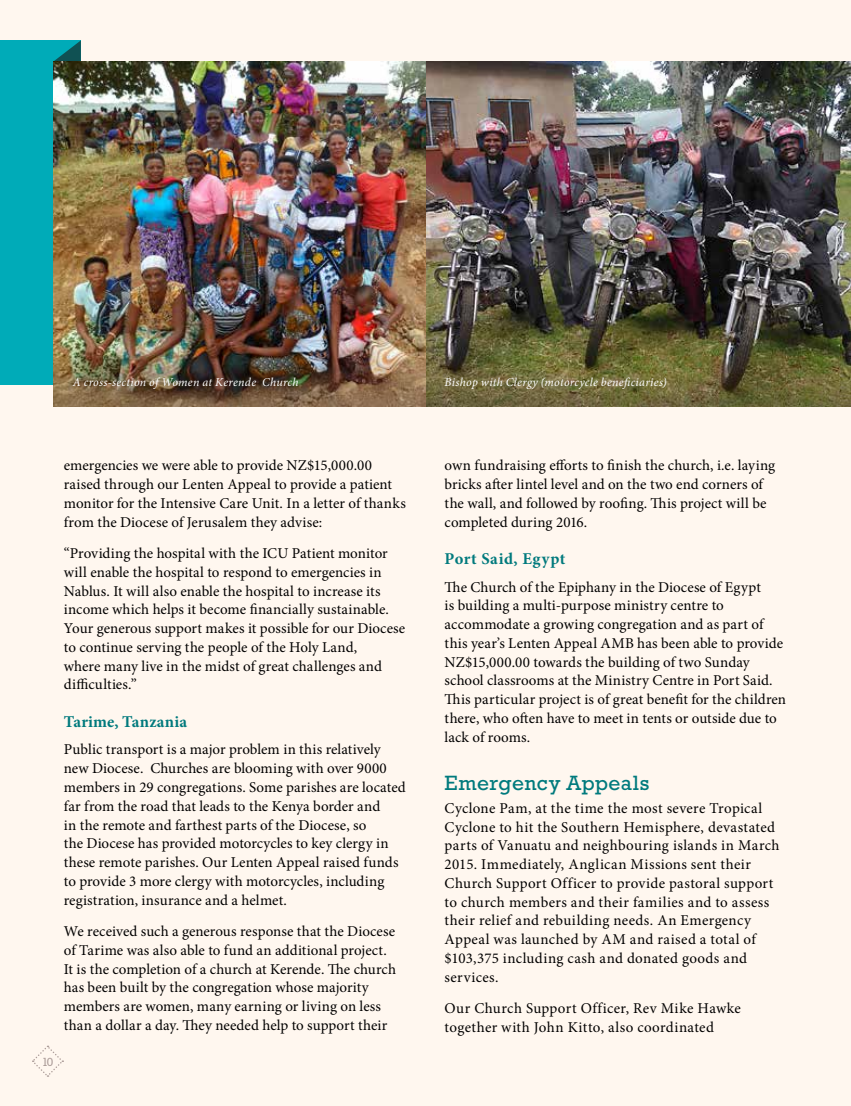
<style>
.page{position:relative;width:851px;height:1106px;background:#fff}
.page>*{position:absolute;margin:0;border:0;box-sizing:border-box;transform-origin:0 0}
.t1{font:21px "Rockwell";letter-spacing:.02em;color:#007a7d}
.t2{font:700 16.5px "Minion Pro";letter-spacing:.02em;color:#007a7d}
.t3{font:15px/18.8px "Minion Pro";letter-spacing:.01em;color:#000}
.t4{font:italic 12px "Minion Pro";letter-spacing:.02em;color:#fff}
.t5{font:12px "Rockwell";color:#ae9f9b}
</style>
<div class="page">
<div style="left:0;top:0;width:850px;height:1106px;background:#fff7ef"></div>
<div style="left:0;top:40px;width:81px;height:345px;background:#00abb8"></div>
<svg style="left:53px;top:40px;width:28px;height:22px"></svg>
<img style="left:425px;top:62px;width:425px;height:288px">
<img style="left:53px;top:62px;width:372px;height:288px">
<img style="left:53px;top:350px;width:797px;height:56px">
<svg style="left:32px;top:1045px;width:31px;height:32px"></svg>
<p class="t4" style="left:73px;top:374px;width:227px">A cross-section of Women at Kerende Church</p>
<p class="t4" style="left:444px;top:374px;width:223px">Bishop with Clergy (motorcycle beneficiaries)</p>
<p class="t5" style="left:42px;top:1054px;width:13px">10</p>
<p class="t3" style="left:64px;top:456px;width:343px">emergencies we were able to provide NZ$15,000.00 raised through our Lenten Appeal to provide a patient monitor for the Intensive Care Unit. In a letter of thanks from the Diocese of Jerusalem they advise:</p>
<p class="t3" style="left:64px;top:544px;width:343px">“Providing the hospital with the ICU Patient monitor will enable the hospital to respond to emergencies in Nablus. It will also enable the hospital to increase its income which helps it become financially sustainable.<br>Your generous support makes it possible for our Diocese to continue serving the people of the Holy Land,<br>where many live in the midst of great challenges and difficulties.”</p>
<p class="t2" style="left:64px;top:710px;width:125px">Tarime, Tanzania</p>
<p class="t3" style="left:64px;top:740px;width:343px">Public transport is a major problem in this relatively new Diocese. Churches are blooming with over 9000 members in 29 congregations. Some parishes are located far from the road that leads to the Kenya border and<br>in the remote and farthest parts of the Diocese, so<br>the Diocese has provided motorcycles to key clergy in these remote parishes. Our Lenten Appeal raised funds to provide 3 more clergy with motorcycles, including registration, insurance and a helmet.</p>
<p class="t3" style="left:64px;top:922px;width:334px">We received such a generous response that the Diocese of Tarime was also able to fund an additional project.<br>It is the completion of a church at Kerende. The church has been built by the congregation whose majority members are women, many earning or living on less than a dollar a day. They needed help to support their</p>
<p class="t3" style="left:444px;top:456px;width:332px">own fundraising efforts to finish the church, i.e. laying bricks after lintel level and on the two end corners of the wall, and followed by roofing. This project will be completed during 2016.</p>
<p class="t2" style="left:444px;top:547px;width:122px">Port Said, Egypt</p>
<p class="t3" style="left:444px;top:577px;width:343px">The Church of the Epiphany in the Diocese of Egypt<br>is building a multi-purpose ministry centre to accommodate a growing congregation and as part of this year’s Lenten Appeal AMB has been able to provide NZ$15,000.00 towards the building of two Sunday school classrooms at the Ministry Centre in Port Said.<br>This particular project is of great benefit for the children there, who often have to meet in tents or outside due to lack of rooms.</p>
<h1 class="t1" style="left:444px;top:770px;width:206px">Emergency Appeals</h1>
<p class="t3" style="left:444px;top:798px;width:336px">Cyclone Pam, at the time the most severe Tropical Cyclone to hit the Southern Hemisphere, devastated parts of Vanuatu and neighbouring islands in March 2015. Immediately, Anglican Missions sent their Church Support Officer to provide pastoral support to church members and their families and to assess their relief and rebuilding needs. An Emergency Appeal was launched by AM and raised a total of $103,375 including cash and donated goods and services.</p>
<p class="t3" style="left:444px;top:999px;width:298px">Our Church Support Officer, Rev Mike Hawke together with John Kitto, also coordinated</p>
</div>
